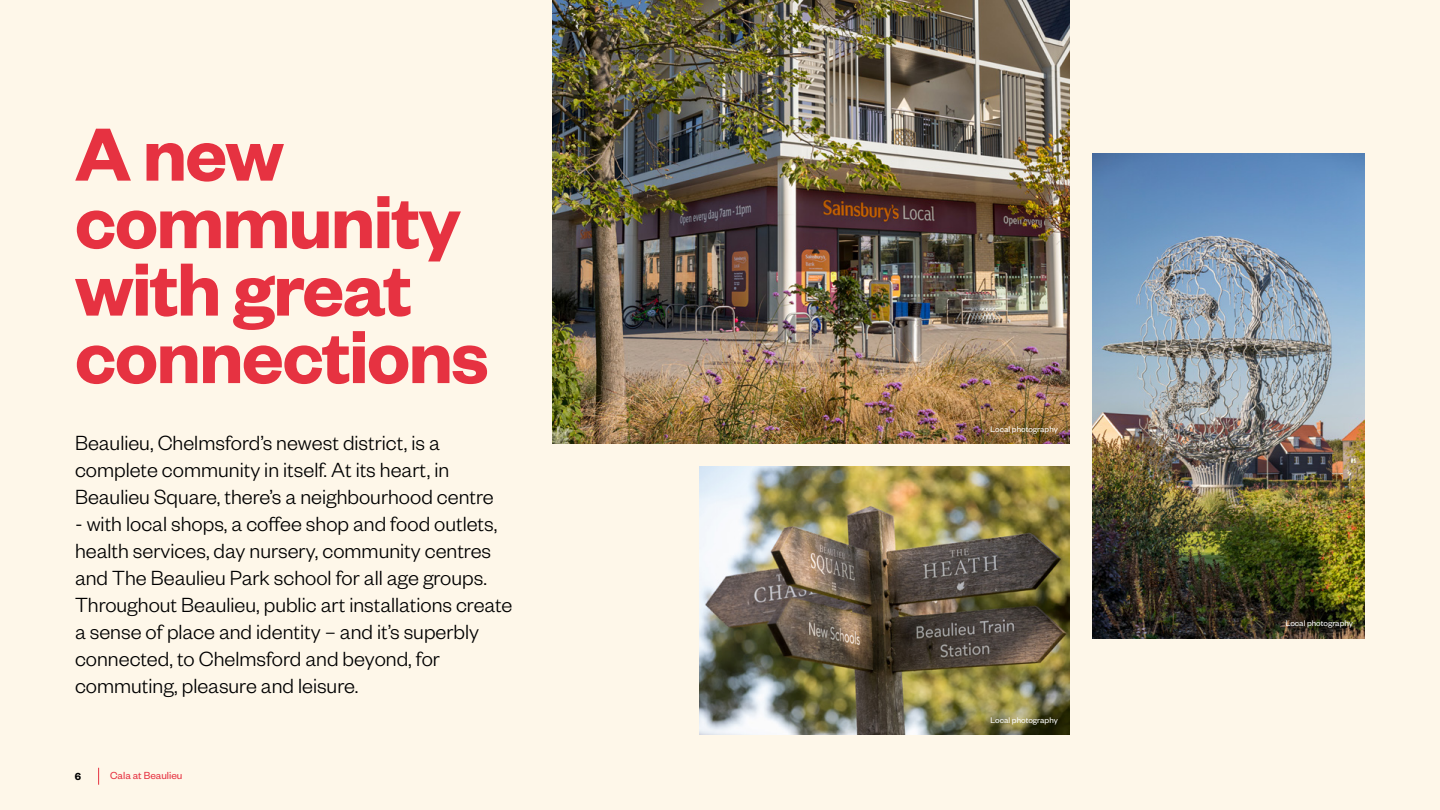
<style>
.page{position:relative;width:1440px;height:810px;background:#fef7e9}
.page>*{position:absolute;margin:0;border:0;box-sizing:border-box;transform-origin:0 0}
.t1{font:82.5px/67.5px "Founders Grotesk Sm Bd";letter-spacing:-.02em;color:#e63241}
.t2{font:300 22.5px/27px "Founders Grotesk";color:#000}
.t3{font:11.25px "Founders Grotesk";color:#e63241}
.t4{font:11.25px "Founders Grotesk Sm Bd";color:#000}
.t5{font:9px "Founders Grotesk";color:#fff}
</style>
<div class="page">
<svg style="left:98px;top:768px;width:1px;height:17px"></svg>
<img style="left:552px;top:0;width:518px;height:444px">
<img style="left:699px;top:466px;width:371px;height:269px">
<img style="left:1092px;top:154px;width:273px;height:484px">
<h1 class="t1" style="left:75px;top:116px;width:415px">A new community with great connections</h1>
<p class="t2" style="left:75px;top:428px;width:420px">Beaulieu, Chelmsford’s newest district, is a complete community in itself. At its heart, in<br>Beaulieu Square, there’s a neighbourhood centre</p>
<p class="t2" style="left:75px;top:509px;width:439px">- with local shops, a coffee shop and food outlets, health services, day nursery, community centres and The Beaulieu Park school for all age groups.<br>Throughout Beaulieu, public art installations create a sense of place and identity – and it’s superbly connected, to Chelmsford and beyond, for commuting, pleasure and leisure.</p>
<p class="t4" style="left:75px;top:770px;width:8px">6</p>
<p class="t3" style="left:110px;top:769px;width:74px">Cala at Beaulieu</p>
<p class="t5" style="left:991px;top:423px;width:69px">Local photography</p>
<p class="t5" style="left:991px;top:715px;width:69px">Local photography</p>
<p class="t5" style="left:1286px;top:618px;width:69px">Local photography</p>
</div>
